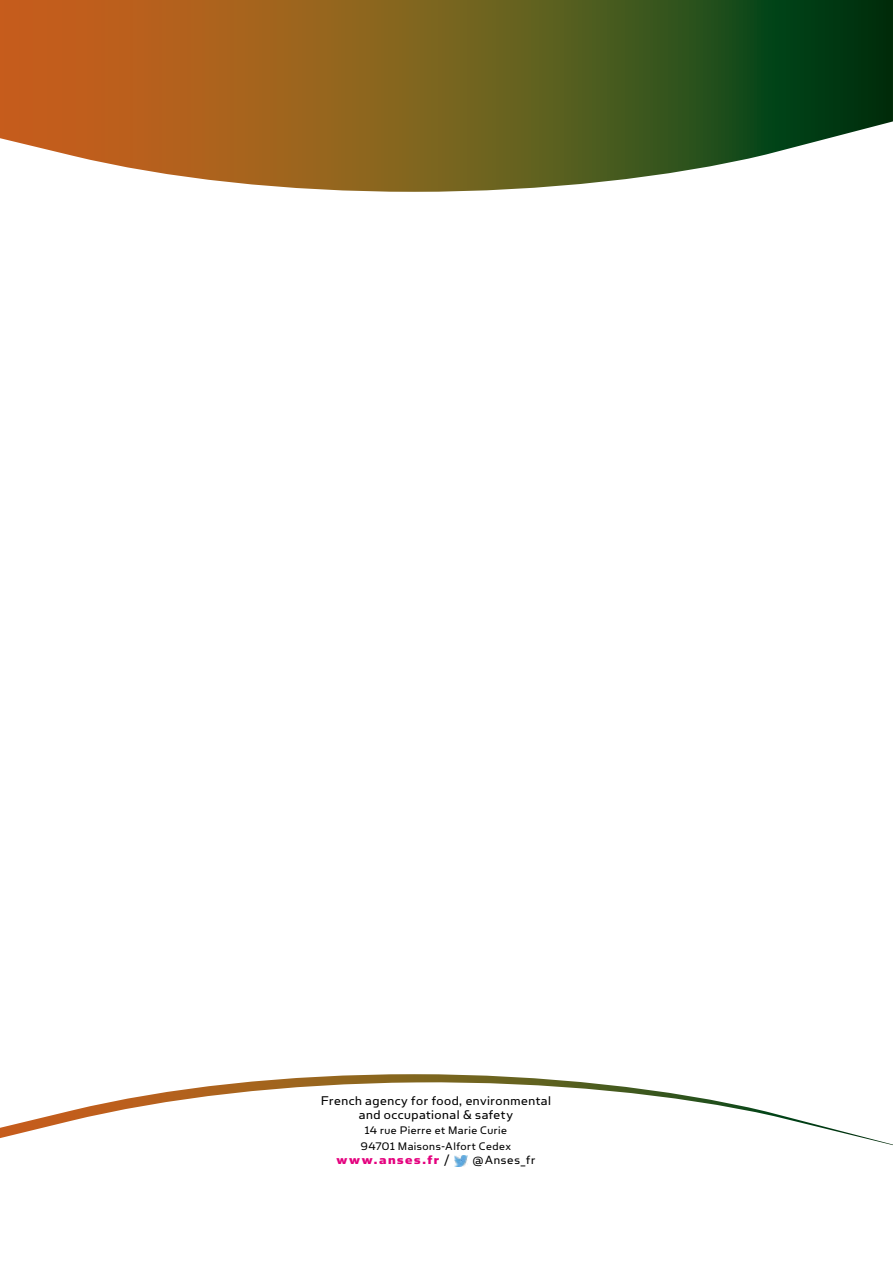
<style>
.page{position:relative;width:893px;height:1263px;background:#fff}
.page>*{position:absolute;margin:0;border:0;box-sizing:border-box;transform-origin:0 0}
.t1{font:14.25px/13.5px "Simian Text Orangutan";letter-spacing:.035em;color:#000;text-align:center}
.t2{font:13.5px "Simian Text Chimpanzee";letter-spacing:.115em;color:#e4007e}
.t3{font:13.5px "Simian Text Orangutan";letter-spacing:.055em;color:#000}
.t4{font:12.3px/15.6px "Simian Text Orangutan";letter-spacing:.035em;color:#000;text-align:center}
.s1{font-family:"Simian Text Orangutan";color:#000}
</style>
<div class="page">
<svg style="left:0;top:0;width:893px;height:192px;background:#7f6c34"></svg>
<svg style="left:0;top:1074px;width:893px;height:71px"></svg>
<svg style="left:455px;top:1156px;width:12px;height:10px"></svg>
<p class="t1" style="left:321px;top:1094px;width:232px">French agency for food, environmental and occupational &amp; safety</p>
<p class="t4" style="left:361px;top:1123px;width:152px">14 rue Pierre et Marie Curie<br>94701 Maisons-Alfort Cedex</p>
<p class="t2" style="left:336px;top:1151px;width:115px">www.anses.fr <span class="s1">/</span></p>
<p class="t3" style="left:473px;top:1152px;width:64px">@Anses_fr</p>
</div>
